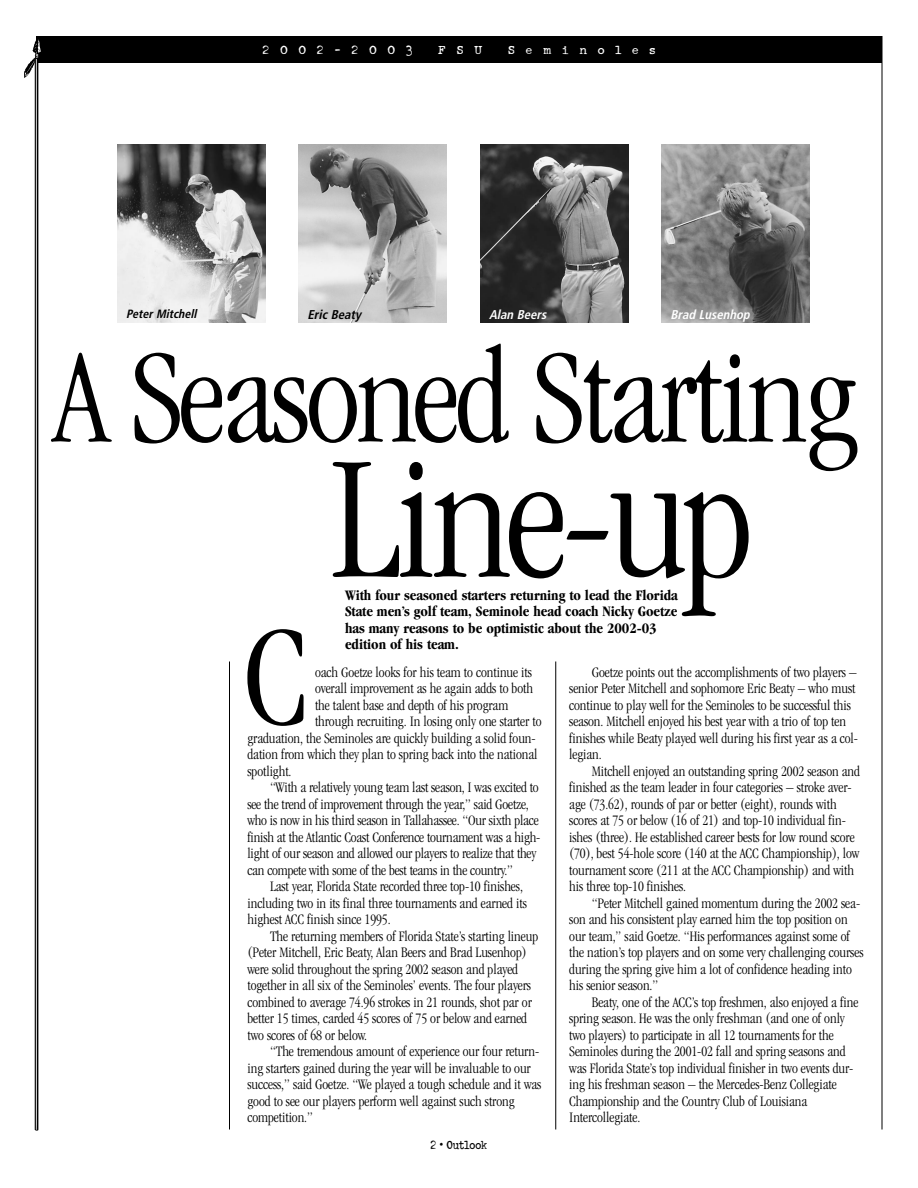
<style>
.page{position:relative;width:918px;height:1188px;background:#fff}
.page>*{position:absolute;margin:0;border:0;box-sizing:border-box;transform-origin:0 0}
.t1{font:300 condensed 181.5px "Garamond";letter-spacing:-.025em;color:#000}
.t2{font:300 condensed 147px "Garamond";color:#000}
.t3{font:300 condensed 138px "Garamond";letter-spacing:-.025em;color:#000}
.t4{font:300 condensed 15px/16.5px "Garamond";letter-spacing:-.005em;color:#000}
.t5{font:700 condensed 15px/16.5px "Garamond";letter-spacing:-.005em;color:#000}
.t6{font:13.5px "Schmutz ICG Cleaned";letter-spacing:.78em;color:#fff;scale:1.04 1}
.t7{font:13.5px "Schmutz ICG Cleaned";letter-spacing:-.03em;color:#000;scale:.9 1}
.t8{font:italic 700 condensed 12.75px "Frutiger";color:#fff}
.t9{font:italic 700 condensed 12.75px "Frutiger";color:#000}
.t10{font:italic 700 condensed 12px "Frutiger";color:#000}
</style>
<div class="page">
<div style="left:36px;top:36px;width:846px;height:27px;background:#000"></div>
<svg style="left:25px;top:39px;width:16px;height:1091px"></svg>
<hr style="left:555px;top:662px;width:1px;height:468px;background:#000">
<hr style="left:229px;top:662px;width:1px;height:468px;background:#000">
<hr style="left:882px;top:36px;width:1px;height:1094px;background:#000">
<img style="left:298px;top:144px;width:149px;height:178px">
<img style="left:480px;top:144px;width:148px;height:178px">
<img style="left:662px;top:144px;width:148px;height:178px">
<img style="left:117px;top:144px;width:149px;height:178px">
<p class="t6" style="left:263px;top:41px;width:146px">2002-2003</p>
<p class="t6" style="left:438px;top:41px;width:45px">FSU</p>
<p class="t6" style="left:508px;top:41px;width:143px">Seminoles</p>
<p class="t9" style="left:308px;top:309px;width:55px">Eric Beaty</p>
<p class="t8" style="left:489px;top:309px;width:61px">Alan Beers</p>
<p class="t8" style="left:671px;top:309px;width:83px">Brad Lusenhop</p>
<h3 class="t3" style="left:54px;top:344px;width:805px">A Seasoned Starting</h3>
<p class="t10" style="left:126px;top:309px;width:75px">Peter Mitchell</p>
<h1 class="t1" style="left:330px;top:448px;width:425px">Line-up</h1>
<p class="t5" style="left:345px;top:588px;width:334px">With four seasoned starters returning to lead the Florida State men’s golf team, Seminole head coach Nicky Goetze has many reasons to be optimistic about the 2002-03 edition of his team.</p>
<h2 class="t2" style="left:243px;top:619px;width:67px">C</h2>
<p class="t4" style="left:315px;top:665px;width:219px">oach Goetze looks for his team to continue its</p>
<p class="t4" style="left:315px;top:681px;width:220px">overall improvement as he again adds to both</p>
<p class="t4" style="left:315px;top:698px;width:195px">the talent base and depth of his program</p>
<p class="t4" style="left:315px;top:714px;width:228px">through recruiting. In losing only one starter to</p>
<p class="t4" style="left:248px;top:731px;width:290px">graduation, the Seminoles are quickly building a solid foun-</p>
<p class="t4" style="left:248px;top:747px;width:292px">dation from which they plan to spring back into the national</p>
<p class="t4" style="left:248px;top:764px;width:46px">spotlight.</p>
<p class="t4" style="left:270px;top:780px;width:270px">“With a relatively young team last season, I was excited to</p>
<p class="t4" style="left:248px;top:797px;width:283px">see the trend of improvement through the year,” said Goetze,</p>
<p class="t4" style="left:248px;top:813px;width:293px">who is now in his third season in Tallahassee. “Our sixth place</p>
<p class="t4" style="left:248px;top:830px;width:294px">finish at the Atlantic Coast Conference tournament was a high-</p>
<p class="t4" style="left:248px;top:846px;width:290px">light of our season and allowed our players to realize that they</p>
<p class="t4" style="left:248px;top:863px;width:267px">can compete with some of the best teams in the country.”</p>
<p class="t4" style="left:270px;top:879px;width:254px">Last year, Florida State recorded three top-10 finishes,</p>
<p class="t4" style="left:248px;top:896px;width:281px">including two in its final three tournaments and earned its</p>
<p class="t4" style="left:248px;top:912px;width:145px">highest ACC finish since 1995.</p>
<p class="t4" style="left:270px;top:929px;width:270px">The returning members of Florida State’s starting lineup</p>
<p class="t4" style="left:248px;top:945px;width:281px">(Peter Mitchell, Eric Beaty, Alan Beers and Brad Lusenhop)</p>
<p class="t4" style="left:248px;top:962px;width:272px">were solid throughout the spring 2002 season and played</p>
<p class="t4" style="left:248px;top:978px;width:285px">together in all six of the Seminoles’ events. The four players</p>
<p class="t4" style="left:248px;top:995px;width:286px">combined to average 74.96 strokes in 21 rounds, shot par or</p>
<p class="t4" style="left:248px;top:1011px;width:281px">better 15 times, carded 45 scores of 75 or below and earned</p>
<p class="t4" style="left:248px;top:1028px;width:121px">two scores of 68 or below.</p>
<p class="t4" style="left:270px;top:1044px;width:271px">“The tremendous amount of experience our four return-</p>
<p class="t4" style="left:248px;top:1061px;width:285px">ing starters gained during the year will be invaluable to our</p>
<p class="t4" style="left:248px;top:1077px;width:295px">success,” said Goetze. “We played a tough schedule and it was</p>
<p class="t4" style="left:248px;top:1094px;width:269px">good to see our players perform well against such strong</p>
<p class="t4" style="left:248px;top:1110px;width:67px">competition.”</p>
<p class="t4" style="left:569px;top:665px;width:290px;text-indent:22px">Goetze points out the accomplishments of two players – senior Peter Mitchell and sophomore Eric Beaty – who must continue to play well for the Seminoles to be successful this season. Mitchell enjoyed his best year with a trio of top ten finishes while Beaty played well during his first year as a col&shy;legian.</p>
<p class="t4" style="left:569px;top:764px;width:292px;text-indent:22px">Mitchell enjoyed an outstanding spring 2002 season and finished as the team leader in four categories – stroke aver&shy;age (73.62), rounds of par or better (eight), rounds with scores at 75 or below (16 of 21) and top-10 individual fin&shy;ishes (three). He established career bests for low round score (70), best 54-hole score (140 at the ACC Championship), low tournament score (211 at the ACC Championship) and with his three top-10 finishes.</p>
<p class="t4" style="left:569px;top:896px;width:296px;text-indent:22px">“Peter Mitchell gained momentum during the 2002 sea&shy;son and his consistent play earned him the top position on our team,” said Goetze. “His performances against some of the nation’s top players and on some very challenging courses during the spring give him a lot of confidence heading into his senior season.”</p>
<p class="t4" style="left:569px;top:995px;width:291px;text-indent:22px">Beaty, one of the ACC’s top freshmen, also enjoyed a fine spring season. He was the only freshman (and one of only two players) to participate in all 12 tournaments for the Seminoles during the 2001-02 fall and spring seasons and was Florida State’s top individual finisher in two events dur&shy;ing his freshman season – the Mercedes-Benz Collegiate Championship and the Country Club of Louisiana Intercollegiate.</p>
<p class="t7" style="left:431px;top:1136px;width:65px">2 • Outlook</p>
</div>
